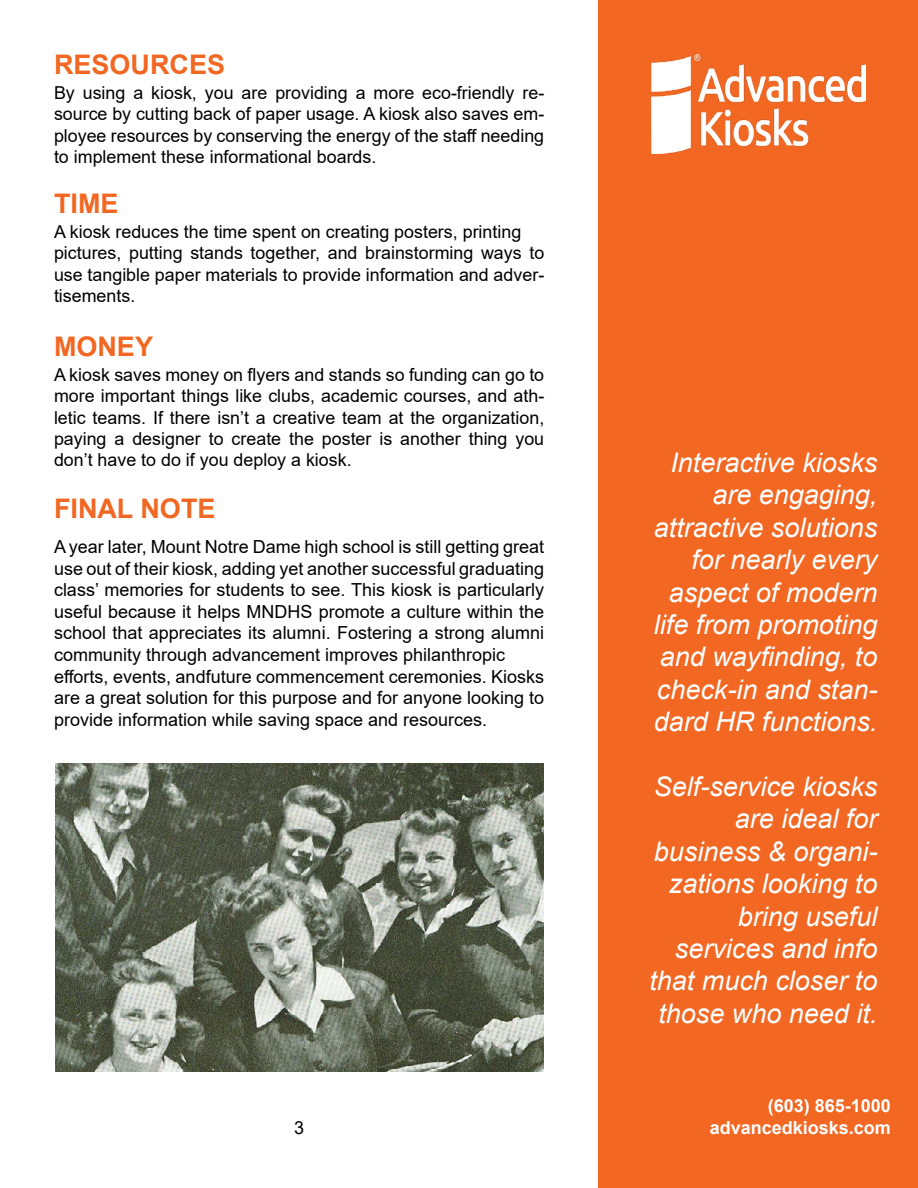
<style>
.page{position:relative;width:918px;height:1188px;background:#fff}
.page>*{position:absolute;margin:0;border:0;box-sizing:border-box;transform-origin:0 0}
.t1{font:italic 27px/32.4px "Arial";color:#fff;text-align:right}
.t2{font:700 27px "Arial";color:#f26722}
.t3{font:18px/21.6px "Arial";color:#000}
.t4{font:700 18px/21.6px "Arial";color:#fff;text-align:right}
.t5{font:17.85px/21.5px "Arial";color:#000;text-align:justify}
</style>
<div class="page">
<div style="left:598px;top:0;width:320px;height:1188px;background:#f26722"></div>
<img style="left:651px;top:54px;width:214px;height:99px">
<img style="left:55px;top:763px;width:489px;height:309px">
<h1 class="t2" style="left:54px;top:54px;width:173px">RESOURCES</h1>
<p class="t5" style="left:54px;top:83px;width:492px">By using a kiosk, you are providing a more eco-friendly re&shy;source by cutting back of paper usage. A kiosk also saves em&shy;ployee resources by conserving the energy of the staff needing to implement these informational boards.</p>
<h1 class="t2" style="left:54px;top:193px;width:66px">TIME</h1>
<p class="t5" style="left:54px;top:222px;width:492px;text-align:left">A kiosk reduces the time spent on creating posters, printing pictures, putting stands together, and brainstorming ways to use tangible paper materials to provide information and adver&shy;tisements.</p>
<h1 class="t2" style="left:54px;top:336px;width:101px">MONEY</h1>
<p class="t5" style="left:54px;top:364px;width:492px">A kiosk saves money on flyers and stands so funding can go to more important things like clubs, academic courses, and ath&shy;letic teams. If there isn’t a creative team at the organization, paying a designer to create the poster is another thing you don’t have to do if you deploy a kiosk.</p>
<h1 class="t2" style="left:54px;top:498px;width:163px">FINAL NOTE</h1>
<p class="t3" style="left:54px;top:538px;width:492px">A year later, Mount Notre Dame high school is still getting great use out of their kiosk, adding yet another successful graduating class’ memories for students to see. This kiosk is particularly useful because it helps MNDHS promote a culture within the school that appreciates its alumni. Fostering a strong alumni community through advancement improves philanthropic efforts, events, andfuture commencement ceremonies. Kiosks are a great solution for this purpose and for anyone looking to provide information while saving space and resources.</p>
<p class="t3" style="left:294px;top:1119px;width:12px">3</p>
<h1 class="t1" style="left:654px;top:449px;width:225px">Interactive kiosks are engaging, attractive solutions for nearly every aspect of modern life from promoting and wayfinding, to check-in and stan&shy;dard HR functions.</h1>
<h1 class="t1" style="left:649px;top:773px;width:230px">Self-service kiosks are ideal for business &amp; organi&shy;zations looking to bring useful services and info that much closer to those who need it.</h1>
<p class="t4" style="left:710px;top:1097px;width:183px">(603) 865-1000 advancedkiosks.com</p>
</div>
